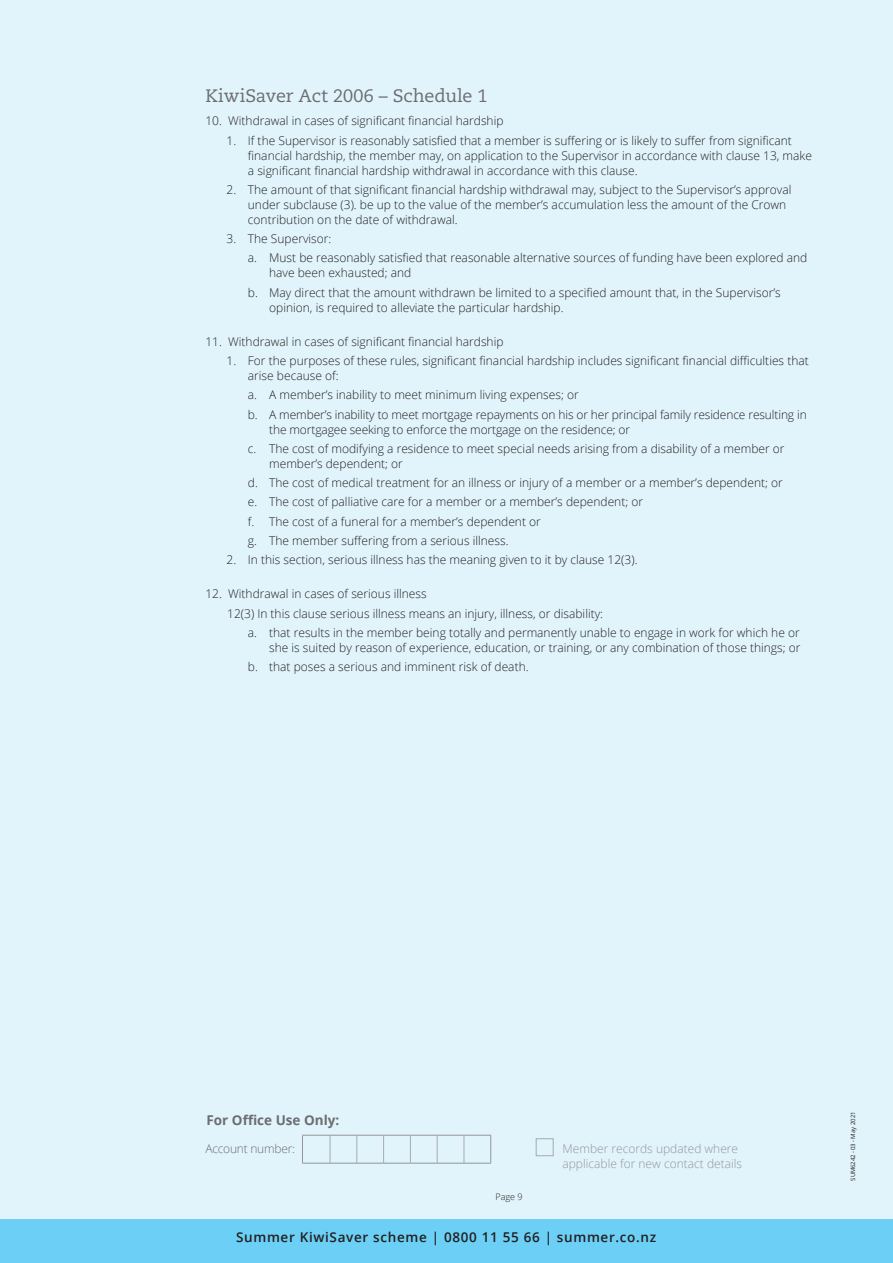
<style>
.page{position:relative;width:893px;height:1263px;background:#fff}
.page>*{position:absolute;margin:0;border:0;box-sizing:border-box;transform-origin:0 0}
.Section_Heading{font:18px "Caecilia LT Std";letter-spacing:-.005em;color:#6c6d70}
.t1{font:600 13.5px "Open Sans";letter-spacing:.05em;color:#231f20}
.SubHeading{font:700 13.5px "Open Sans";color:#6c6d70}
.Text{font:300 12px/15px "Open Sans";color:#231f20}
.Text-2{font:300 12px/15px "Open Sans";color:#939598}
.Small_print{font:300 12px "Open Sans";letter-spacing:-.02em;color:#6c6d70}
.t2{font:300 9px "Open Sans";color:#231f20}
.t3{font:6px "Open Sans";letter-spacing:-.02em;color:#231f20}
</style>
<div class="page">
<div style="left:0;top:1219px;width:893px;height:44px;background:#6bcff6"></div>
<div style="left:0;top:0;width:893px;height:1219px;background:#e1f4fc"></div>
<svg style="left:302px;top:1135px;width:189px;height:29px"></svg>
<div style="left:536px;top:1138px;width:18px;height:18px;border:1px solid #a8a9ad"></div>
<p class="Section_Heading" style="left:205px;top:85px;width:284px">KiwiSaver Act 2006 – Schedule 1</p>
<p class="Text" style="left:205px;top:113px;width:300px">10. Withdrawal in cases of significant financial hardship</p>
<p class="Text" style="left:248px;top:132px;width:565px;text-indent:-21px">1. If the Supervisor is reasonably satisfied that a member is suffering or is likely to suffer from significant financial hardship, the member may, on application to the Supervisor in accordance with clause 13, make a significant financial hardship withdrawal in accordance with this clause.</p>
<p class="Text" style="left:248px;top:182px;width:545px;text-indent:-21px">2. The amount of that significant financial hardship withdrawal may, subject to the Supervisor’s approval under subclause (3). be up to the value of the member’s accumulation less the amount of the Crown contribution on the date of withdrawal.</p>
<p class="Text" style="left:227px;top:231px;width:106px">3. The Supervisor:</p>
<p class="Text" style="left:269px;top:250px;width:540px;text-indent:-21px">a. Must be reasonably satisfied that reasonable alternative sources of funding have been explored and have been exhausted; and</p>
<p class="Text" style="left:269px;top:284px;width:513px;text-indent:-21px">b. May direct that the amount withdrawn be limited to a specified amount that, in the Supervisor’s opinion, is required to alleviate the particular hardship.</p>
<p class="Text" style="left:205px;top:334px;width:300px">11. Withdrawal in cases of significant financial hardship</p>
<p class="Text" style="left:248px;top:353px;width:562px;text-indent:-21px">1. For the purposes of these rules, significant financial hardship includes significant financial difficulties that arise because of:</p>
<p class="Text" style="left:248px;top:387px;width:332px">a. A member’s inability to meet minimum living expenses; or</p>
<p class="Text" style="left:269px;top:406px;width:539px;text-indent:-21px">b. A member’s inability to meet mortgage repayments on his or her principal family residence resulting in the mortgagee seeking to enforce the mortgage on the residence; or</p>
<p class="Text" style="left:269px;top:441px;width:517px;text-indent:-21px">c. The cost of modifying a residence to meet special needs arising from a disability of a member or member’s dependent; or</p>
<p class="Text" style="left:248px;top:475px;width:536px">d. The cost of medical treatment for an illness or injury of a member or a member’s dependent; or</p>
<p class="Text" style="left:248px;top:494px;width:397px">e. The cost of palliative care for a member or a member’s dependent; or</p>
<p class="Text" style="left:248px;top:513px;width:294px">f. The cost of a funeral for a member’s dependent or</p>
<p class="Text" style="left:248px;top:533px;width:262px">g. The member suffering from a serious illness.</p>
<p class="Text" style="left:227px;top:552px;width:412px">2. In this section, serious illness has the meaning given to it by clause 12(3).</p>
<p class="Text" style="left:205px;top:586px;width:223px">12. Withdrawal in cases of serious illness</p>
<p class="Text" style="left:227px;top:605px;width:377px">12(3) In this clause serious illness means an injury, illness, or disability:</p>
<p class="Text" style="left:248px;top:625px;width:554px;text-align:right">a. that results in the member being totally and permanently unable to engage in work for which he or she is suited by reason of experience, education, or training, or any combination of those things; or</p>
<p class="Text" style="left:248px;top:659px;width:282px">b. that poses a serious and imminent risk of death.</p>
<p class="SubHeading" style="left:207px;top:1111px;width:134px">For Office Use Only:</p>
<p class="Small_print" style="left:205px;top:1140px;width:91px">Account number:</p>
<p class="t2" style="left:495px;top:1190px;width:29px">Page 9</p>
<p class="Text-2" style="left:562px;top:1141px;width:181px">Member records updated where applicable for new contact details</p>
<p class="t1" style="left:236px;top:1227px;width:422px">Summer KiwiSaver scheme | 0800 11 55 66 | summer.co.nz</p>
<p class="t3" style="left:849px;top:1180px;width:71px;rotate:-90deg">SUM6242 - 03 - May 2021</p>
</div>
